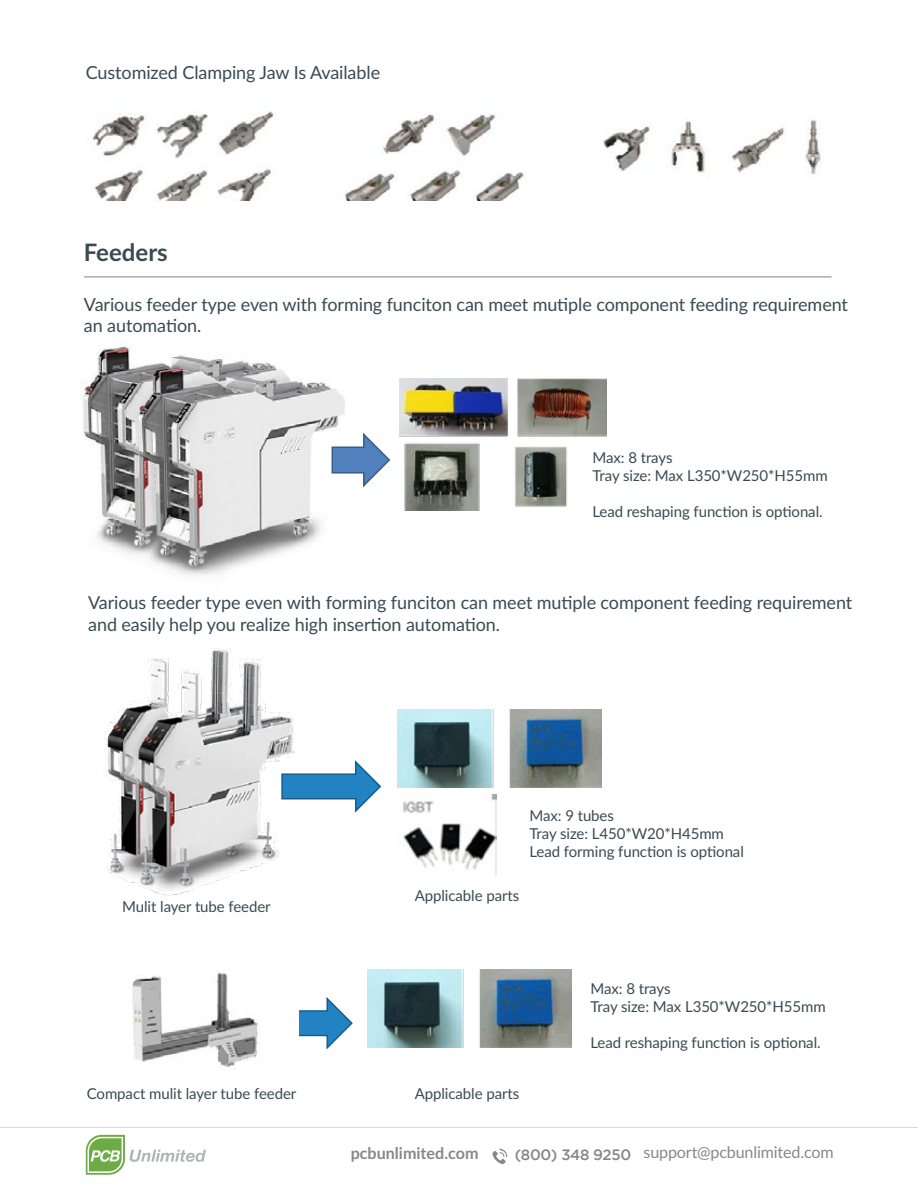
<style>
.page{position:relative;width:918px;height:1188px;background:#fff}
.page>*{position:absolute;margin:0;border:0;box-sizing:border-box;transform-origin:0 0}
.t1{font:700 24px "Lato";color:#3a4a53}
.t2{font:18px/21.6px "Lato";letter-spacing:-.005em;color:#3a4a53}
.t3{font:16.05px "Lato";letter-spacing:-.01em;color:#88868a}
.t4{font:700 16.05px "Lato";color:#88868a}
.t5{font:15px/18px "Lato";letter-spacing:-.005em;color:#3a4a53}
</style>
<div class="page">
<img style="left:83px;top:345px;width:262px;height:230px">
<img style="left:399px;top:378px;width:208px;height:133px">
<svg style="left:332px;top:433px;width:58px;height:54px"></svg>
<img style="left:92px;top:111px;width:729px;height:90px">
<svg style="left:86px;top:1135px;width:120px;height:40px"></svg>
<hr style="left:0;top:1127px;width:918px;height:1px;background:#d8d9dd">
<svg style="left:493px;top:1148px;width:14px;height:16px"></svg>
<hr style="left:84px;top:277px;width:748px;height:1px;background:#818181">
<img style="left:368px;top:970px;width:203px;height:78px">
<svg style="left:299px;top:997px;width:54px;height:53px"></svg>
<img style="left:132px;top:972px;width:126px;height:95px">
<img style="left:103px;top:648px;width:192px;height:248px">
<img style="left:397px;top:710px;width:204px;height:78px">
<img style="left:403px;top:794px;width:94px;height:82px">
<svg style="left:281px;top:760px;width:100px;height:53px"></svg>
<p class="t2" style="left:86px;top:61px;width:296px">Customized Clamping Jaw Is Available</p>
<h1 class="t1" style="left:84px;top:234px;width:86px">Feeders</h1>
<p class="t2" style="left:84px;top:293px;width:766px">Various feeder type even with forming funciton can meet mutiple component feeding requirement an automation.</p>
<p class="t5" style="left:592px;top:447px;width:237px">Max: 8 trays<br>Tray size: Max L350*W250*H55mm</p>
<p class="t5" style="left:592px;top:501px;width:232px">Lead reshaping function is optional.</p>
<p class="t2" style="left:88px;top:591px;width:766px">Various feeder type even with forming funciton can meet mutiple component feeding requirement and easily help you realize high insertion automation.</p>
<p class="t5" style="left:122px;top:897px;width:150px">Mulit layer tube feeder</p>
<p class="t5" style="left:530px;top:806px;width:216px">Max: 9 tubes<br>Tray size: L450*W20*H45mm<br>Lead forming function is optional</p>
<p class="t5" style="left:415px;top:886px;width:106px">Applicable parts</p>
<p class="t5" style="left:87px;top:1084px;width:211px">Compact mulit layer tube feeder</p>
<p class="t5" style="left:415px;top:1084px;width:106px">Applicable parts</p>
<p class="t5" style="left:591px;top:979px;width:237px">Max: 8 trays<br>Tray size: Max L350*W250*H55mm</p>
<p class="t5" style="left:591px;top:1033px;width:232px">Lead reshaping function is optional.</p>
<p class="t4" style="left:351px;top:1142px;width:129px">pcbunlimited.com</p>
<p class="t3" style="left:515px;top:1141px;width:320px"><sub>(800)</sub> <sub>348</sub> <sub>9250</sub> support@pcbunlimited.com</p>
</div>
